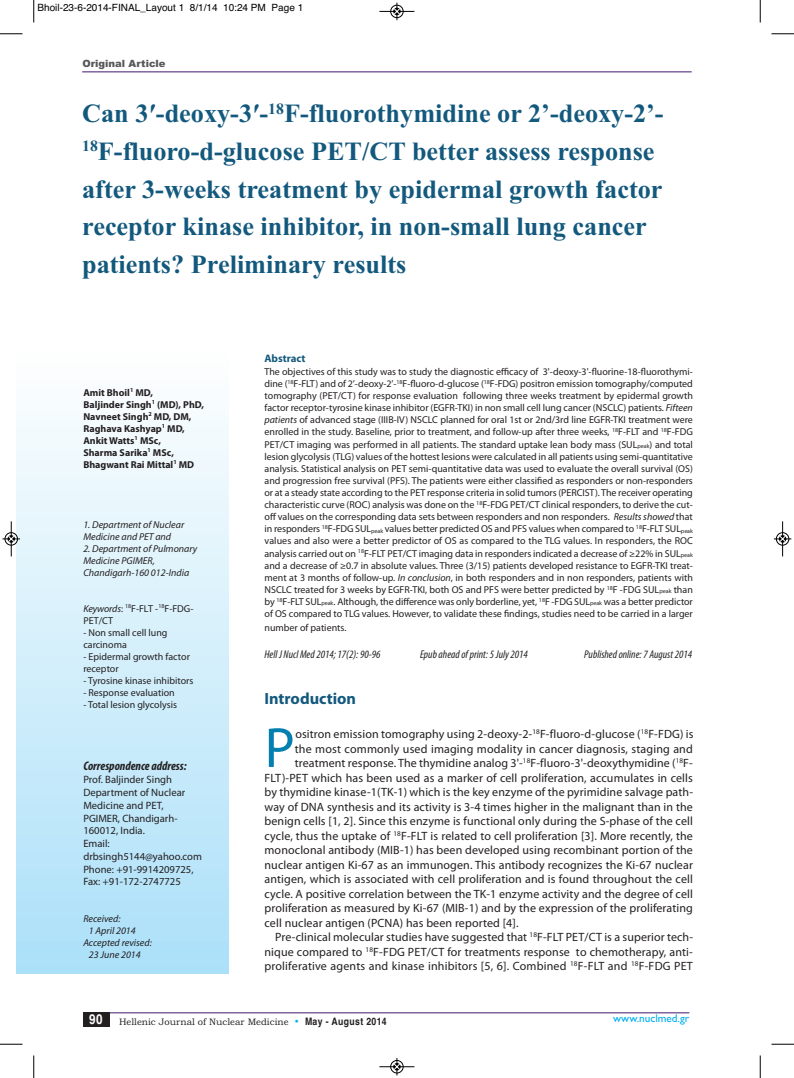
<style>
.page{position:relative;width:794px;height:1078px;background:#fff}
.page>*{position:absolute;margin:0;border:0;box-sizing:border-box;transform-origin:0 0}
.t1{font:57px "Myriad Pro";color:#037fb0}
.t2{font:700 26.25px/37.5px "Times New Roman";color:#13597d}
.t3{font:700 16.25px "Myriad Pro";color:#13597d}
.t4{font:italic 700 condensed 12.5px "Myriad Pro";color:#231f20}
.t5{font:12px "Myriad Pro";letter-spacing:.01em;color:#231f20}
.t6{font:italic condensed 11.25px "Myriad Pro";color:#231f20}
.t7{font:11.25px "Gill Sans";color:#00aeef}
.t8{font:700 10.88px "Myriad Pro";color:#13597d}
.t9{font:10.62px/12.8px "Myriad Pro";color:#231f20}
.t10{font:10px/12.1px "Myriad Pro";color:#231f20}
.t11{font:italic 10px/12px "Myriad Pro";color:#231f20}
.t12{font:700 10px/12px "Myriad Pro";color:#231f20}
.t13{font:10px "Helvetica";color:#000}
.t14{font:900 10px "Arial";color:#57585a}
.t15{font:9.38px "Bookman Old Style";color:#231f20}
.s1{font-style:italic}
.s2{font-size:6px}
.s3{font-family:"Gill Sans";font-size:11.25px;color:#00aeef}
.s4{font-family:"Helvetica";font-weight:700;font-size:10.25px}
</style>
<div class="page">
<div style="left:16px;top:354px;width:213px;height:619px;background:linear-gradient(to bottom,#fdfefe,#abe0f9)"></div>
<hr style="left:82px;top:71px;width:610px;height:1px;background:#43176e">
<div style="left:83px;top:1012px;width:27px;height:14px;background:#231f20"></div>
<hr style="left:110px;top:1012px;width:579px;height:1px;background:#43176e">
<svg style="left:33px;top:0;width:2px;height:22px"></svg>
<svg style="left:0;top:33px;width:22px;height:2px"></svg>
<svg style="left:760px;top:0;width:1px;height:22px"></svg>
<svg style="left:771px;top:33px;width:23px;height:2px"></svg>
<svg style="left:33px;top:1055px;width:2px;height:22px"></svg>
<svg style="left:0;top:1043px;width:22px;height:1px"></svg>
<svg style="left:760px;top:1055px;width:1px;height:22px"></svg>
<svg style="left:771px;top:1043px;width:23px;height:1px"></svg>
<div style="left:390px;top:5px;width:14px;height:13px;border:1px solid #fff;border-radius:50%"></div>
<hr style="left:379px;top:11px;width:35px;height:1px;background:#000">
<div style="left:390px;top:5px;width:13px;height:13px;border:1px solid #000;border-radius:50%"></div>
<svg style="left:394px;top:3px;width:6px;height:17px"></svg>
<div style="left:390px;top:1059px;width:14px;height:14px;border:1px solid #fff;border-radius:50%"></div>
<hr style="left:379px;top:1066px;width:35px;height:1px;background:#000">
<div style="left:390px;top:1060px;width:13px;height:12px;border:1px solid #000;border-radius:50%"></div>
<svg style="left:394px;top:1058px;width:6px;height:17px"></svg>
<hr style="left:11px;top:521px;width:1px;height:35px;background:#000">
<div style="left:5px;top:532px;width:13px;height:13px;border:1px solid #000;border-radius:50%"></div>
<svg style="left:2px;top:535px;width:18px;height:7px"></svg>
<hr style="left:782px;top:521px;width:1px;height:35px;background:#000">
<div style="left:776px;top:532px;width:13px;height:13px;border:1px solid #000;border-radius:50%"></div>
<svg style="left:774px;top:535px;width:17px;height:7px"></svg>
<p class="t13" style="left:38px;top:2px;width:267px">Bhoil-23-6-2014-FINAL_Layout 1 8/1/14 10:24 PM Page 1</p>
<p class="t14" style="left:82px;top:58px;width:84px">Original Article</p>
<p class="t2" style="left:82px;top:95px;width:583px">Can 3′-deoxy-3′-<sup>18</sup>F-fluorothymidine or 2’-deoxy-2’- <sup>18</sup>F-fluoro-d-glucose PET/CT better assess response after 3-weeks treatment by epidermal growth factor receptor kinase inhibitor, in non-small lung cancer patients? Preliminary results</p>
<p class="t12" style="left:83px;top:387px;width:122px">Amit Bhoil<sup>1</sup> MD,<br>Baljinder Singh<sup>1</sup> (MD), PhD,<br>Navneet Singh<sup>2</sup> MD, DM,<br>Raghava Kashyap<sup>1</sup> MD,<br>Ankit Watts<sup>1</sup> MSc,<br>Sharma Sarika<sup>1</sup> MSc,<br>Bhagwant Rai Mittal<sup>1</sup> MD</p>
<p class="t11" style="left:83px;top:519px;width:102px">1. Department of Nuclear<br>Medicine and PET and</p>
<p class="t11" style="left:83px;top:543px;width:115px">2. Department of Pulmonary<br>Medicine PGIMER,<br>Chandigarh-160 012-India</p>
<p class="t10" style="left:83px;top:603px;width:112px"><span class="s1">Keywords</span>: <sup>18</sup>F-FLT -<sup>18</sup>F-FDG-<br>PET/CT</p>
<p class="t10" style="left:83px;top:627px;width:86px">- Non small cell lung carcinoma</p>
<p class="t10" style="left:83px;top:651px;width:108px">- Epidermal growth factor receptor</p>
<p class="t10" style="left:83px;top:675px;width:112px">- Tyrosine kinase inhibitors</p>
<p class="t10" style="left:83px;top:687px;width:93px">- Response evaluation</p>
<p class="t10" style="left:83px;top:699px;width:95px">- Total lesion glycolysis</p>
<p class="t4" style="left:83px;top:761px;width:105px">Correspondence address:</p>
<p class="t9" style="left:83px;top:774px;width:120px">Prof. Baljinder Singh<br>Department of Nuclear<br>Medicine and PET,<br>PGIMER, Chandigarh-<br>160012, India.<br>Email: drbsingh5144@yahoo.com<br>Phone: +91-9914209725,<br>Fax: +91-172-2747725</p>
<p class="t11" style="left:83px;top:913px;width:39px">Received:</p>
<p class="t11" style="left:89px;top:925px;width:48px">1 April 2014</p>
<p class="t11" style="left:83px;top:937px;width:70px">Accepted revised:</p>
<p class="t11" style="left:89px;top:949px;width:53px">23 June 2014</p>
<p class="t8" style="left:264px;top:354px;width:43px">Abstract</p>
<p class="t10" style="left:264px;top:366px;width:430px;text-align:justify">The objectives of this study was to study the diagnostic efficacy of 3'-deoxy-3'-fluorine-18-fluorothymi&shy;dine (<sup>18</sup>F-FLT) and of 2’-deoxy-2’-<sup>18</sup>F-fluoro-d-glucose (<sup>18</sup>F-FDG) positron emission tomography/computed tomography (PET/CT) for response evaluation following three weeks treatment by epidermal growth factor receptor-tyrosine kinase inhibitor (EGFR-TKI) in non small cell lung cancer (NSCLC) patients. <span class="s1">Fifteen patients</span> of advanced stage (IIIB-IV) NSCLC planned for oral 1st or 2nd/3rd line EGFR-TKI treatment were enrolled in the study. Baseline, prior to treatment, and follow-up after three weeks, <sup>18</sup>F-FLT and <sup>18</sup>F-FDG PET/CT imaging was performed in all patients. The standard uptake lean body mass (SUL<span class="s2">peak</span>) and total lesion glycolysis (TLG) values of the hottest lesions were calculated in all patients using semi-quantitative analysis. Statistical analysis on PET semi-quantitative data was used to evaluate the overall survival (OS) and progression free survival (PFS). The patients were either classified as responders or non-responders or at a steady state according to the PET response criteria in solid tumors (PERCIST). The receiver operating characteristic curve (ROC) analysis was done on the <sup>18</sup>F-FDG PET/CT clinical responders, to derive the cut&shy;off values on the corresponding data sets between responders and non responders. <span class="s1">Results showed</span> that in responders <sup>18</sup>F-FDG SUL<span class="s2">peak</span> values better predicted OS and PFS values when compared to <sup>18</sup>F-FLT SUL<span class="s2">peak </span>values and also were a better predictor of OS as compared to the TLG values. In responders, the ROC analysis carried out on <sup>18</sup>F-FLT PET/CT imaging data in responders indicated a decrease of ≥22% in SUL<span class="s2">peak </span>and a decrease of ≥0.7 in absolute values. Three (3/15) patients developed resistance to EGFR-TKI treat&shy;ment at 3 months of follow-up. <span class="s1">In conclusion</span>, in both responders and in non responders, patients with NSCLC treated for 3 weeks by EGFR-TKI, both OS and PFS were better predicted by <sup>18</sup>F -FDG SUL<span class="s2">peak</span> than by <sup>18</sup>F-FLT SUL<span class="s2">peak</span>. Although, the difference was only borderline, yet, <sup>18</sup>F -FDG SUL<span class="s2">peak</span> was a better predictor of OS compared to TLG values. However, to validate these findings, studies need to be carried in a larger</p>
<p class="t10" style="left:264px;top:622px;width:83px">number of patients.</p>
<p class="t6" style="left:264px;top:650px;width:118px">Hell J Nucl Med2014;17(2):90-96</p>
<p class="t6" style="left:420px;top:650px;width:109px">Epubaheadofprint:5July2014</p>
<p class="t6" style="left:584px;top:650px;width:109px">Publishedonline:7 August2014</p>
<h3 class="t3" style="left:264px;top:692px;width:93px">Introduction</h3>
<h1 class="t1" style="left:264px;top:726px;width:32px">P</h1>
<p class="t5" style="left:295px;top:729px;width:400px">ositron emission tomography using 2-deoxy-2-<sup>18</sup>F-fluoro-d-glucose (<sup>18</sup>F-FDG) is</p>
<p class="t5" style="left:295px;top:744px;width:400px">the most commonly used imaging modality in cancer diagnosis, staging and</p>
<p class="t5" style="left:295px;top:758px;width:400px">treatment response. The thymidine analog 3'-<sup>18</sup>F-fluoro-3'-deoxythymidine (<sup>18</sup>F-</p>
<p class="t5" style="left:264px;top:773px;width:430px">FLT)-PET which has been used as a marker of cell proliferation, accumulates in cells</p>
<p class="t5" style="left:264px;top:787px;width:430px">by thymidine kinase-1(TK-1) which is the key enzyme of the pyrimidine salvage path-</p>
<p class="t5" style="left:264px;top:802px;width:430px">way of DNA synthesis and its activity is 3-4 times higher in the malignant than in the</p>
<p class="t5" style="left:264px;top:816px;width:430px">benign cells [1, 2]. Since this enzyme is functional only during the S-phase of the cell</p>
<p class="t5" style="left:265px;top:831px;width:430px">cycle, thus the uptake of <sup>18</sup>F-FLT is related to cell proliferation [3]. More recently, the</p>
<p class="t5" style="left:264px;top:845px;width:430px">monoclonal antibody (MIB-1) has been developed using recombinant portion of the</p>
<p class="t5" style="left:264px;top:860px;width:430px">nuclear antigen Ki-67 as an immunogen. This antibody recognizes the Ki-67 nuclear</p>
<p class="t5" style="left:265px;top:874px;width:430px">antigen, which is associated with cell proliferation and is found throughout the cell</p>
<p class="t5" style="left:265px;top:889px;width:430px">cycle. A positive correlation between the TK-1 enzyme activity and the degree of cell</p>
<p class="t5" style="left:265px;top:903px;width:430px">proliferation as measured by Ki-67 (MIB-1) and by the expression of the proliferating</p>
<p class="t5" style="left:265px;top:918px;width:256px">cell nuclear antigen (PCNA) has been reported [4].</p>
<p class="t5" style="left:275px;top:932px;width:419px">Pre-clinical molecular studies have suggested that <sup>18</sup>F-FLT PET/CT is a superior tech-</p>
<p class="t5" style="left:264px;top:947px;width:430px">nique compared to <sup>18</sup>F-FDG PET/CT for treatments response to chemotherapy, anti-</p>
<p class="t5" style="left:264px;top:961px;width:430px">proliferative agents and kinase inhibitors [5, 6]. Combined <sup>18</sup>F-FLT and <sup>18</sup>F-FDG PET</p>
<p class="t15" style="left:89px;top:1016px;width:299px"><sup>90</sup> Hellenic Journal of Nuclear Medicine <span class="s3">•</span> <span class="s4">May - August 2014</span></p>
<p class="t7" style="left:613px;top:1011px;width:78px">www.nuclmed.gr</p>
</div>
